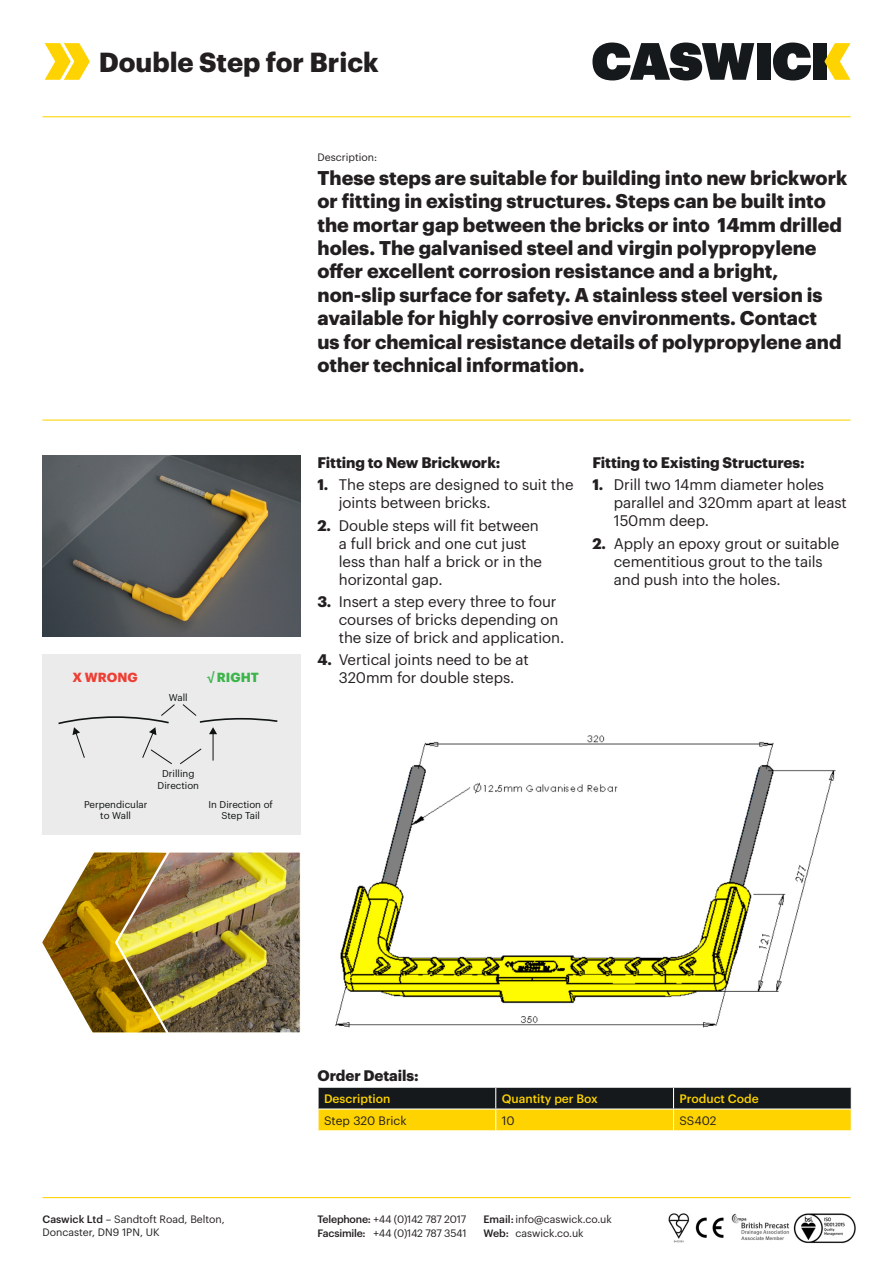
<style>
.page{position:relative;width:893px;height:1263px;background:#fff}
.page>*{position:absolute;margin:0;border:0;box-sizing:border-box;transform-origin:0 0}
.t1{font:700 27px "Graphik";color:#231f20}
.t2{font:700 19.5px/23.4px "Graphik";color:#231f20}
.t3{font:15px/18px "Graphik";letter-spacing:-.005em;color:#231f20}
.t4{font:700 15px "Graphik";letter-spacing:-.005em;color:#231f20}
.t5{font:700 12.9px "Graphik";color:#ee3f35}
.t6{font:700 12.9px "Graphik";color:#3bb54a}
.t7{font:500 12px "Graphik";color:#fed300}
.t8{font:12px "Graphik";color:#231f20}
.t9{font:10.5px/13.5px "Graphik";color:#231f20}
.t10{font:10.5px "Graphik";letter-spacing:-.025em;color:#231f20}
.t11{font:10.5px "Graphik";letter-spacing:-.035em;color:#231f20}
.t12{font:9.75px/10.5px "Graphik";color:#0f1313;text-align:center}
.s1{font-family:"Myriad Pro"}
.s2{font-weight:700}
.s3{font-weight:500}
</style>
<div class="page">
<svg style="left:592px;top:43px;width:162px;height:37px"></svg>
<div style="left:757px;top:43px;width:13px;height:37px;background:#15191c"></div>
<svg style="left:773px;top:43px;width:38px;height:37px"></svg>
<div style="left:814px;top:43px;width:13px;height:37px;background:#15191c"></div>
<svg style="left:824px;top:43px;width:26px;height:37px"></svg>
<hr style="left:42px;top:420px;width:808px;height:1px;background:#fed300">
<hr style="left:43px;top:116px;width:807px;height:1px;background:#fed300">
<hr style="left:43px;top:1197px;width:807px;height:1px;background:#fed300">
<img style="left:668px;top:1213px;width:188px;height:31px">
<svg style="left:45px;top:43px;width:45px;height:37px"></svg>
<svg style="left:318px;top:1087px;width:534px;height:43px;background:#8e7c1a"></svg>
<img style="left:335px;top:735px;width:501px;height:293px">
<img style="left:42px;top:456px;width:258px;height:180px">
<img style="left:174px;top:852px;width:127px;height:181px">
<img style="left:42px;top:852px;width:132px;height:181px">
<div style="left:42px;top:655px;width:259px;height:180px;background:#eaebea"></div>
<svg style="left:58px;top:704px;width:220px;height:61px"></svg>
<p class="t1" style="left:99px;top:41px;width:281px">Double Step for Brick</p>
<p class="t5" style="left:72px;top:667px;width:67px">X WRONG</p>
<p class="t12" style="left:169px;top:691px;width:20px">Wall</p>
<p class="t6" style="left:207px;top:667px;width:54px"><span class="s1">√</span> RIGHT</p>
<p class="t12" style="left:158px;top:767px;width:43px;line-height:11.7px">Drilling<br>Direction</p>
<p class="t12" style="left:84px;top:798px;width:65px">Perpendicular to Wall</p>
<p class="t12" style="left:209px;top:798px;width:66px">In Direction of<br>Step Tail</p>
<p class="t9" style="left:317px;top:150px;width:61px">Description:</p>
<p class="t2" style="left:317px;top:164px;width:531px">These steps are suitable for building into new brickwork or fitting in existing structures. Steps can be built into the mortar gap between the bricks or into 14mm drilled holes. The galvanised steel and virgin polypropylene offer excellent corrosion resistance and a bright, non-slip surface for safety. A stainless steel version is available for highly corrosive environments. Contact<br>us for chemical resistance details of polypropylene and other technical information.</p>
<p class="t4" style="left:317px;top:451px;width:184px">Fitting to New Brickwork:</p>
<p class="t3" style="left:339px;top:475px;width:236px;text-indent:-21px"><span class="s2">1.</span> The steps are designed to suit the joints between bricks.</p>
<p class="t3" style="left:339px;top:515px;width:205px;text-indent:-21px"><span class="s2">2.</span> Double steps will fit between a full brick and one cut just less than half a brick or in the horizontal gap.</p>
<p class="t3" style="left:339px;top:591px;width:227px;text-indent:-21px"><span class="s2">3.</span> Insert a step every three to four courses of bricks depending on the size of brick and application.</p>
<p class="t3" style="left:317px;top:649px;width:213px;text-align:center"><span class="s2">4.</span> Vertical joints need to be at<br>320mm for double steps.</p>
<p class="t4" style="left:592px;top:451px;width:214px">Fitting to Existing Structures:</p>
<p class="t3" style="left:614px;top:475px;width:235px;text-indent:-21px"><span class="s2">1.</span> Drill two 14mm diameter holes parallel and 320mm apart at least<br>150mm deep.</p>
<p class="t3" style="left:614px;top:533px;width:227px;text-indent:-21px"><span class="s2">2.</span> Apply an epoxy grout or suitable cementitious grout to the tails and push into the holes.</p>
<p class="t4" style="left:317px;top:1064px;width:103px">Order Details:</p>
<p class="t7" style="left:324px;top:1089px;width:68px">Description</p>
<p class="t7" style="left:502px;top:1089px;width:98px">Quantity per Box</p>
<p class="t7" style="left:679px;top:1089px;width:81px">Product Code</p>
<p class="t8" style="left:324px;top:1111px;width:84px">Step 320 Brick</p>
<p class="t8" style="left:502px;top:1111px;width:14px">10</p>
<p class="t8" style="left:679px;top:1111px;width:39px">SS402</p>
<p class="t9" style="left:43px;top:1211px;width:184px"><span class="s3">Caswick Ltd</span> – Sandtoft Road, Belton,<br>Doncaster, DN9 1PN, UK</p>
<p class="t10" style="left:317px;top:1211px;width:150px"><span class="s3">Telephone:</span> +44 (0)142 787 2017</p>
<p class="t11" style="left:317px;top:1225px;width:151px"><span class="s3">Facsimile:</span> +44 (0)142 787 3541</p>
<p class="t9" style="left:483px;top:1211px;width:130px"><span class="s3">Email:</span>info@caswick.co.uk</p>
<p class="t9" style="left:483px;top:1225px;width:102px"><span class="s3">Web:</span> caswick.co.uk</p>
</div>
